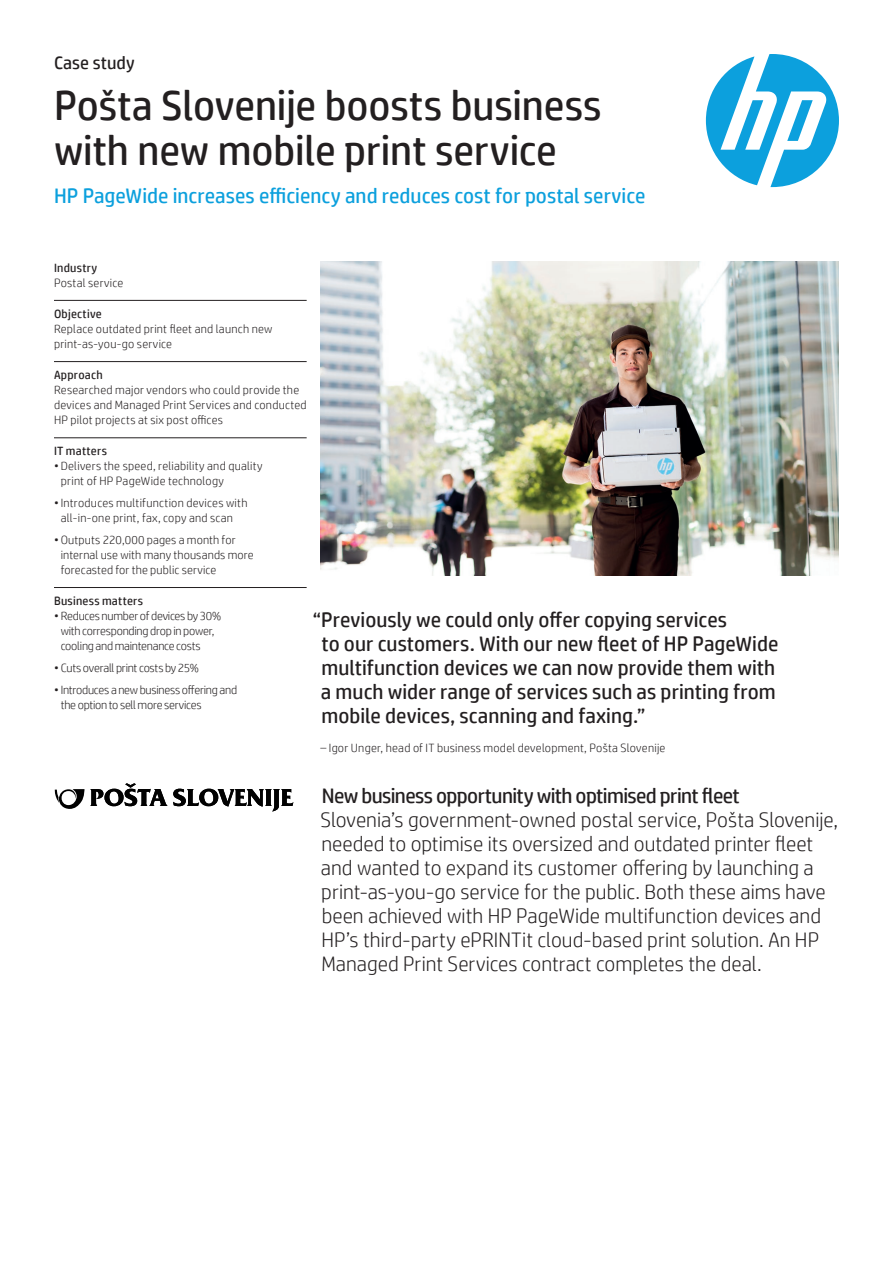
<style>
.page{position:relative;width:893px;height:1263px;background:#fff}
.page>*{position:absolute;margin:0;border:0;box-sizing:border-box;transform-origin:0 0}
.Headline_28_30{font:42px/45px "HP Simplified";letter-spacing:-.005em;color:#231f20}
.Intro_14_16{font:300 21px/24px "HP Simplified";color:#231f20}
.Cover_quote_14_16{font:21px/24px "HP Simplified";color:#231f20}
.Subhead_14_16_bold_b{font:21px "HP Simplified";color:#0ca0dd}
.Subhead_14_16_bold_b-2{font:21px "HP Simplified";letter-spacing:-.03em;color:#231f20}
.Docment_type_12_14{font:18px "HP Simplified";letter-spacing:.005em;color:#231f20}
.Sidebar_body_w__rule{font:300 12px/15px "HP Simplified";letter-spacing:.015em;color:#231f20}
.Sidebar_body_w__rule-2{font:300 12px/15px "HP Simplified";letter-spacing:-.02em;color:#231f20}
.Cover_quote_attribut{font:300 12px "HP Simplified";letter-spacing:.02em;color:#231f20}
.Sidebar_header{font:12px "HP Simplified";letter-spacing:.02em;color:#231f20}
</style>
<div class="page">
<svg style="left:706px;top:54px;width:133px;height:133px"></svg>
<img style="left:320px;top:262px;width:519px;height:313px">
<svg style="left:55px;top:783px;width:238px;height:28px"></svg>
<hr style="left:54px;top:300px;width:253px;height:1px;background:#231f20">
<hr style="left:54px;top:361px;width:253px;height:1px;background:#231f20">
<hr style="left:54px;top:437px;width:253px;height:1px;background:#231f20">
<hr style="left:54px;top:587px;width:253px;height:1px;background:#231f20">
<p class="Docment_type_12_14" style="left:54px;top:52px;width:82px">Case study</p>
<p class="Headline_28_30" style="left:54px;top:83px;width:549px">Pošta Slovenije boosts business with new mobile print service</p>
<p class="Subhead_14_16_bold_b" style="left:54px;top:184px;width:593px">HP PageWide increases efficiency and reduces cost for postal service</p>
<p class="Sidebar_header" style="left:54px;top:261px;width:45px">Industry</p>
<p class="Sidebar_body_w__rule" style="left:54px;top:275px;width:71px">Postal service</p>
<p class="Sidebar_header" style="left:54px;top:307px;width:49px">Objective</p>
<p class="Sidebar_body_w__rule" style="left:54px;top:321px;width:220px">Replace outdated print fleet and launch new print-as-you-go service</p>
<p class="Sidebar_header" style="left:54px;top:368px;width:50px">Approach</p>
<p class="Sidebar_body_w__rule" style="left:54px;top:382px;width:254px">Researched major vendors who could provide the devices and Managed Print Services and conducted<br>HP pilot projects at six post offices</p>
<p class="Sidebar_header" style="left:54px;top:444px;width:55px">IT matters</p>
<p class="Sidebar_body_w__rule" style="left:61px;top:458px;width:203px;text-indent:-7px">• Delivers the speed, reliability and quality print of HP PageWide technology</p>
<p class="Sidebar_body_w__rule" style="left:61px;top:495px;width:188px;text-indent:-7px">•Introduces multifunction devices with all-in-one print, fax, copy and scan</p>
<p class="Sidebar_body_w__rule" style="left:61px;top:532px;width:194px;text-indent:-7px">• Outputs 220,000 pages a month for internal use with many thousands more forecasted for the public service</p>
<p class="Sidebar_header" style="left:54px;top:594px;width:91px">Business matters</p>
<p class="Sidebar_body_w__rule-2" style="left:61px;top:608px;width:162px;text-indent:-7px">• Reduces number of devices by 30% with corresponding drop in power, cooling and maintenance costs</p>
<p class="Sidebar_body_w__rule-2" style="left:54px;top:660px;width:146px">• Cuts overall print costs by 25%</p>
<p class="Sidebar_body_w__rule-2" style="left:61px;top:682px;width:178px;text-indent:-7px">• Introduces a new business offering and the option to sell more services</p>
<p class="Cover_quote_14_16" style="left:321px;top:608px;width:459px;text-indent:-8px">“Previously we could only offer copying services<br>to our customers. With our new fleet of HP PageWide multifunction devices we can now provide them with a much wider range of services such as printing from mobile devices, scanning and faxing.”</p>
<p class="Cover_quote_attribut" style="left:320px;top:741px;width:347px">– Igor Unger, head of IT business model development, Pošta Slovenije</p>
<p class="Subhead_14_16_bold_b-2" style="left:322px;top:783px;width:420px">New business opportunity with optimised print fleet</p>
<p class="Intro_14_16" style="left:320px;top:807px;width:519px">Slovenia’s government-owned postal service, Pošta Slovenije, needed to optimise its oversized and outdated printer fleet and wanted to expand its customer offering by launching a print-as-you-go service for the public. Both these aims have been achieved with HP PageWide multifunction devices and HP’s third-party ePRINTit cloud-based print solution. An HP Managed Print Services contract completes the deal.</p>
</div>
